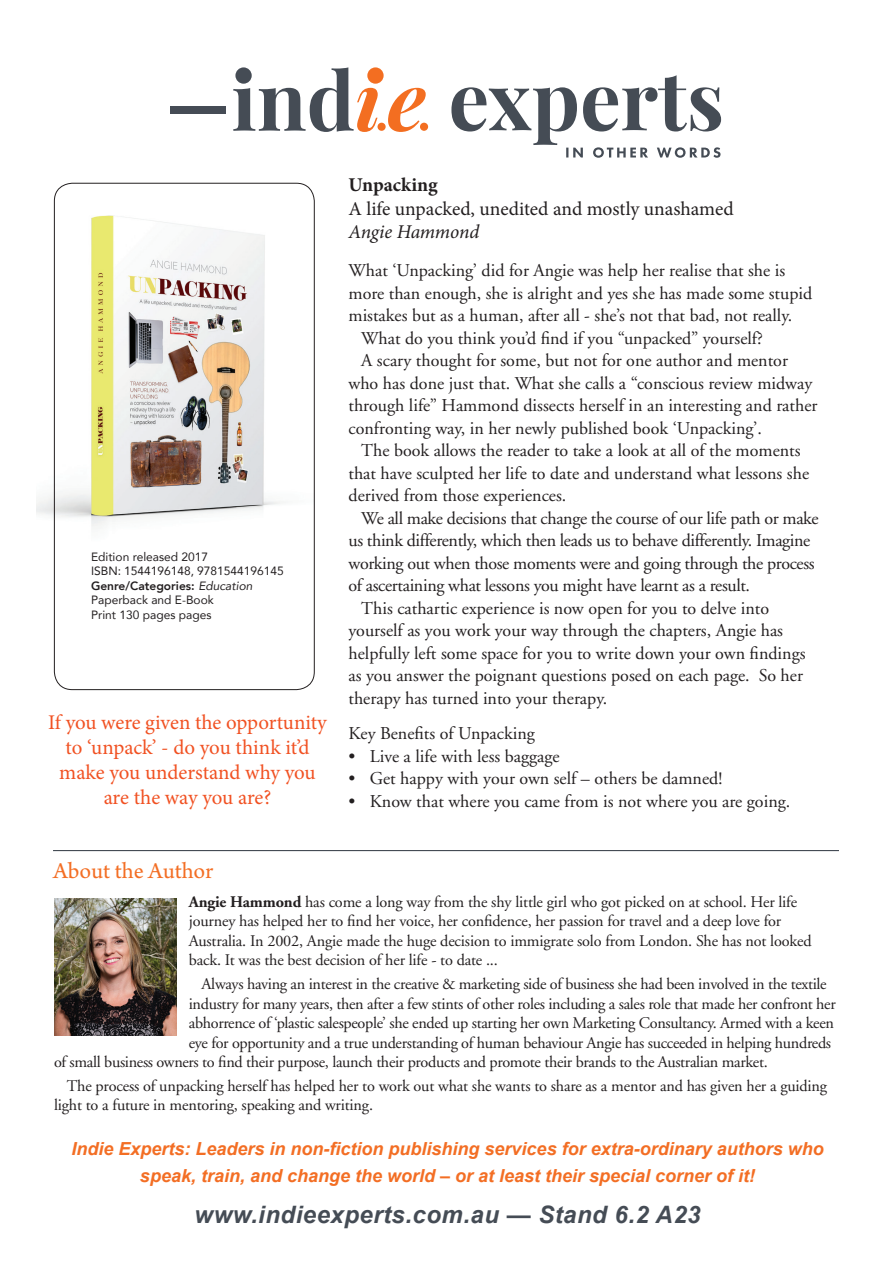
<style>
.page{position:relative;width:893px;height:1263px;background:#fff}
.page>*{position:absolute;margin:0;border:0;box-sizing:border-box;transform-origin:0 0}
.t1{font:italic 700 24px "Arial";letter-spacing:.02em;color:#454c55}
.t2{font:24px "Arno Pro";color:#f36e24}
.t3{font:20.85px/25px "Minion Pro";letter-spacing:-.005em;color:#f15122;text-align:center}
.t4{font:19.5px "Minion Pro";letter-spacing:-.005em;color:#231f20}
.t5{font:italic 19.5px "Minion Pro";letter-spacing:-.01em;color:#231f20}
.t6{font:700 19.5px "Minion Pro";color:#231f20}
.t7{font:18px "Adobe Garamond";color:#231f20}
.t8{font:18px "Adobe Garamond";letter-spacing:-.02em;color:#231f20}
.t9{font:italic 700 18px/27px "Arial";color:#f36e24;text-align:center}
.t10{font:16.2px/19.5px "Adobe Garamond";letter-spacing:-.02em;color:#231f20}
.t11{font:12px/14.4px "Avenir";color:#231f20}
.s1{font-weight:800}
.s2{font-style:italic}
.s3{font-weight:700}
</style>
<div class="page">
<div style="left:170px;top:107px;width:56px;height:7px;background:#454c55"></div>
<svg style="left:233px;top:67px;width:145px;height:65px"></svg>
<svg style="left:388px;top:88px;width:38px;height:44px"></svg>
<div style="left:367px;top:67px;width:17px;height:17px;background:#f36e21;border-radius:50%"></div>
<div style="left:377px;top:123px;width:9px;height:8px;background:#f36e21;border-radius:50%"></div>
<div style="left:420px;top:123px;width:8px;height:8px;background:#f36e21;border-radius:50%"></div>
<svg style="left:451px;top:75px;width:270px;height:83px"></svg>
<img style="left:36px;top:195px;width:279px;height:359px">
<div style="left:54px;top:183px;width:261px;height:507px;border:1px solid #231f20;border-radius:18px"></div>
<hr style="left:53px;top:850px;width:786px;height:1px;background:#454c55">
<img style="left:54px;top:898px;width:122px;height:137px">
<p class="t11" style="left:91px;top:549px;width:194px">Edition released 2017<br>ISBN: 1544196148, 9781544196145<br><span class="s1">Genre/Categories:</span> <span class="s2">Education<br></span>Paperback and E-Book<br>Print 130 pages pages</p>
<p class="t3" style="left:48px;top:710px;width:280px">If you were given the opportunity to ‘unpack’ - do you think it’d make you understand why you are the way you are?</p>
<h1 class="t2" style="left:53px;top:857px;width:162px">About the Author</h1>
<p class="t6" style="left:348px;top:171px;width:91px">Unpacking</p>
<p class="t4" style="left:348px;top:196px;width:387px">A life unpacked, unedited and mostly unashamed</p>
<p class="t5" style="left:348px;top:219px;width:132px">Angie Hammond</p>
<p class="t7" style="left:348px;top:261px;width:438px">What ‘Unpacking’ did for Angie was help her realise that she is</p>
<p class="t7" style="left:348px;top:283px;width:465px">more than enough, she is alright and yes she has made some stupid</p>
<p class="t7" style="left:348px;top:306px;width:445px">mistakes but as a human, after all - she’s not that bad, not really.</p>
<p class="t7" style="left:361px;top:328px;width:403px">What do you think you’d find if you “unpacked” yourself?</p>
<p class="t7" style="left:361px;top:351px;width:428px">A scary thought for some, but not for one author and mentor</p>
<p class="t7" style="left:348px;top:373px;width:465px">who has done just that. What she calls a “conscious review midway</p>
<p class="t7" style="left:348px;top:396px;width:470px">through life” Hammond dissects herself in an interesting and rather</p>
<p class="t7" style="left:348px;top:418px;width:415px">confronting way, in her newly published book ‘Unpacking’.</p>
<p class="t7" style="left:361px;top:441px;width:441px">The book allows the reader to take a look at all of the moments</p>
<p class="t7" style="left:348px;top:463px;width:462px">that have sculpted her life to date and understand what lessons she</p>
<p class="t7" style="left:348px;top:486px;width:219px">derived from those experiences.</p>
<p class="t8" style="left:361px;top:508px;width:459px">We all make decisions that change the course of our life path or make</p>
<p class="t8" style="left:348px;top:531px;width:463px">us think differently, which then leads us to behave differently. Imagine</p>
<p class="t8" style="left:348px;top:553px;width:468px">working out when those moments were and going through the process</p>
<p class="t8" style="left:348px;top:576px;width:403px">of ascertaining what lessons you might have learnt as a result.</p>
<p class="t7" style="left:361px;top:598px;width:409px">This cathartic experience is now open for you to delve into</p>
<p class="t7" style="left:348px;top:621px;width:436px">yourself as you work your way through the chapters, Angie has</p>
<p class="t7" style="left:348px;top:643px;width:459px">helpfully left some space for you to write down your own findings</p>
<p class="t7" style="left:348px;top:666px;width:456px">as you answer the poignant questions posed on each page. So her</p>
<p class="t7" style="left:348px;top:688px;width:260px">therapy has turned into your therapy.</p>
<p class="t7" style="left:348px;top:724px;width:188px">Key Benefits of Unpacking</p>
<p class="t7" style="left:348px;top:746px;width:213px">• Live a life with less baggage</p>
<p class="t7" style="left:348px;top:769px;width:375px">• Get happy with your own self – others be damned!</p>
<p class="t7" style="left:348px;top:791px;width:443px">• Know that where you came from is not where you are going.</p>
<p class="t10" style="left:189px;top:892px;width:624px"><span class="s3">Angie Hammond</span> has come a long way from the shy little girl who got picked on at school. Her life journey has helped her to find her voice, her confidence, her passion for travel and a deep love for Australia. In 2002, Angie made the huge decision to immigrate solo from London. She has not looked back. It was the best decision of her life - to date ...</p>
<p class="t10" style="left:202px;top:974px;width:627px">Always having an interest in the creative &amp; marketing side of business she had been involved in the textile</p>
<p class="t10" style="left:189px;top:994px;width:648px">industry for many years, then after a few stints of other roles including a sales role that made her confront her</p>
<p class="t10" style="left:189px;top:1013px;width:647px">abhorrence of ‘plastic salespeople’ she ended up starting her own Marketing Consultancy. Armed with a keen</p>
<p class="t10" style="left:189px;top:1033px;width:644px">eye for opportunity and a true understanding of human behaviour Angie has succeeded in helping hundreds</p>
<p class="t10" style="left:54px;top:1052px;width:715px">of small business owners to find their purpose, launch their products and promote their brands to the Australian market.</p>
<p class="t10" style="left:54px;top:1076px;width:775px;text-indent:13px">The process of unpacking herself has helped her to work out what she wants to share as a mentor and has given her a guiding light to a future in mentoring, speaking and writing.</p>
<p class="t9" style="left:71px;top:1136px;width:754px">Indie Experts: Leaders in non-fiction publishing services for extra-ordinary authors who speak, train, and change the world – or at least their special corner of it!</p>
<h1 class="t1" style="left:195px;top:1199px;width:507px">www.indieexperts.com.au — Stand 6.2 A23</h1>
</div>
